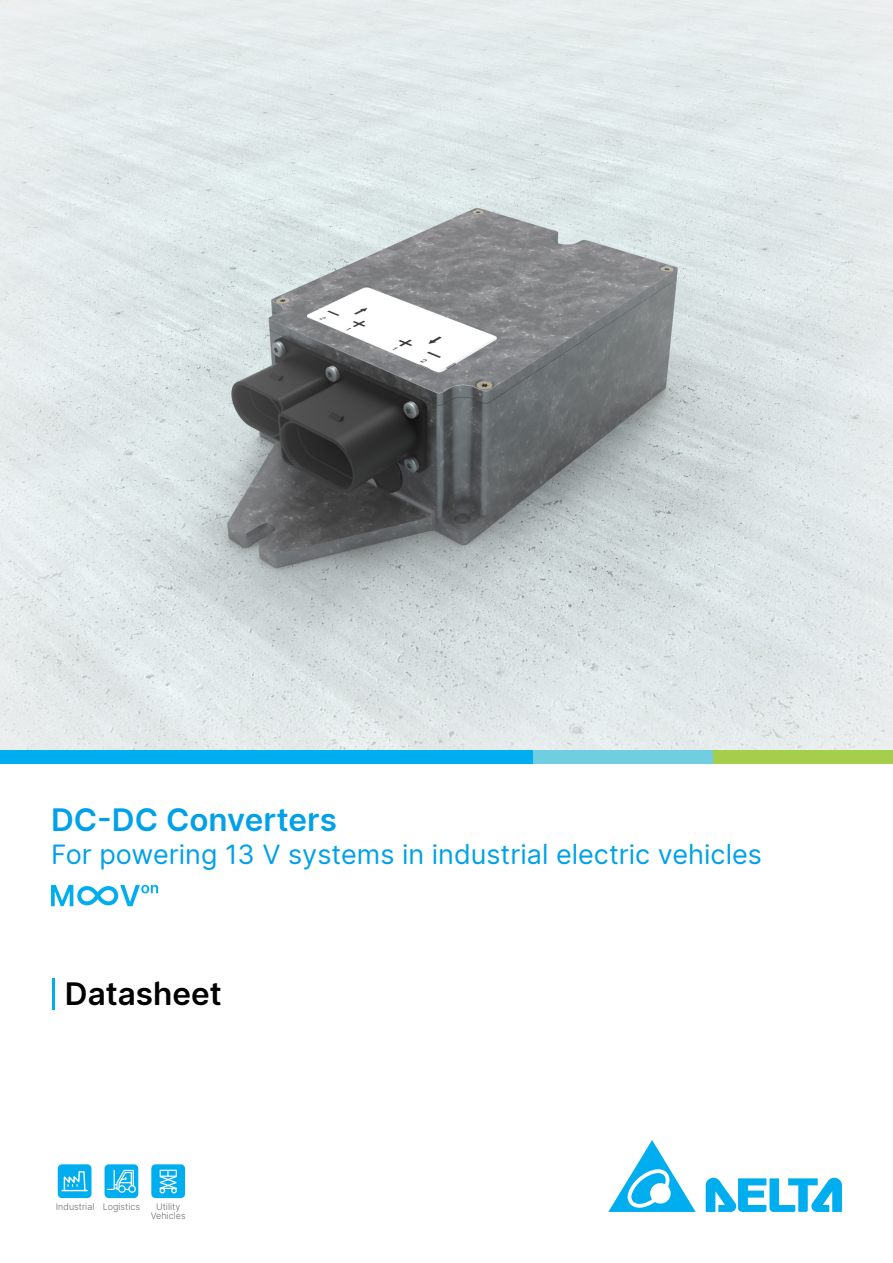
<style>
.page{position:relative;width:893px;height:1263px;background:#fff}
.page>*{position:absolute;margin:0;border:0;box-sizing:border-box;transform-origin:0 0}
.t1{font:600 31.5px "Delta Sans";color:#00a1e9}
.t2{font:600 31.5px "Delta Sans";color:#000}
.t3{font:27px "Delta Sans";color:#00a1e9}
.t4{font:300 9px/9px "Delta Sans";color:#6c6d70;text-align:center}
</style>
<div class="page">
<div style="left:0;top:749px;width:534px;height:14px;background:#00aeef"></div>
<div style="left:534px;top:749px;width:179px;height:14px;background:#71cee1"></div>
<div style="left:713px;top:749px;width:180px;height:14px;background:#a4ce4c"></div>
<div style="left:105px;top:1164px;width:33px;height:34px;background:#00aeef;border-radius:4px"></div>
<div style="left:151px;top:1164px;width:34px;height:34px;background:#00aeef;border-radius:4px"></div>
<div style="left:58px;top:1164px;width:34px;height:34px;background:#00aeef;border-radius:4px"></div>
<svg style="left:61px;top:1171px;width:27px;height:21px"></svg>
<div style="left:118px;top:1185px;width:8px;height:8px;border:1px solid #fff;border-radius:50%"></div>
<div style="left:128px;top:1185px;width:8px;height:8px;border:1px solid #fff;border-radius:50%"></div>
<svg style="left:107px;top:1169px;width:28px;height:23px"></svg>
<svg style="left:159px;top:1169px;width:18px;height:25px"></svg>
<img style="left:0;top:0;width:893px;height:748px">
<svg style="left:51px;top:885px;width:107px;height:21px"></svg>
<hr style="left:52px;top:978px;width:3px;height:31px;background:#00aeef">
<svg style="left:706px;top:1178px;width:136px;height:34px"></svg>
<svg style="left:608px;top:1140px;width:88px;height:72px"></svg>
<p class="t1" style="left:51px;top:795px;width:288px">DC-DC Converters</p>
<p class="t3" style="left:51px;top:835px;width:712px">For powering 13 V systems in industrial electric vehicles</p>
<p class="t2" style="left:65px;top:970px;width:158px">Datasheet</p>
<p class="t4" style="left:56px;top:1202px;width:40px">Industrial</p>
<p class="t4" style="left:103px;top:1202px;width:39px">Logistics</p>
<p class="t4" style="left:151px;top:1202px;width:36px">Utility<br>Vehicles</p>
</div>
